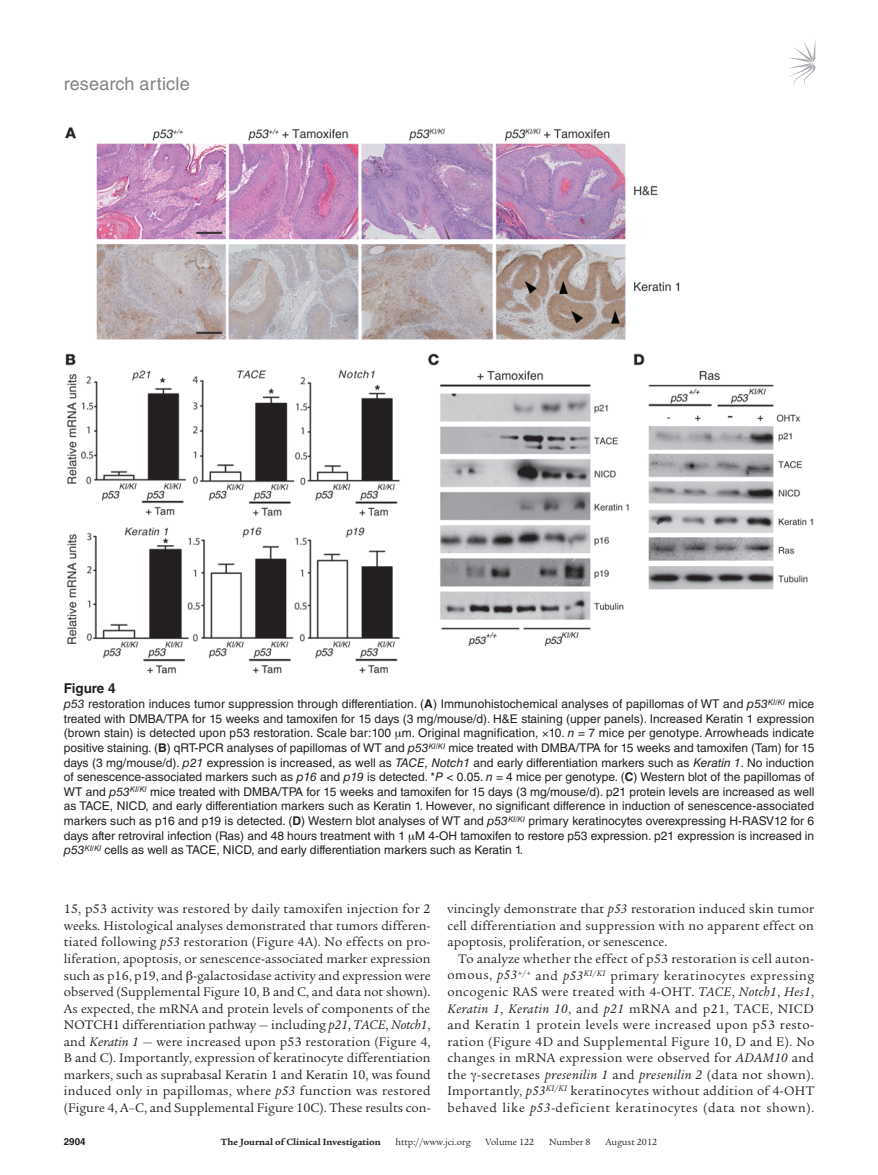
<style>
.page{position:relative;width:878px;height:1175px;background:#fff}
.page>*{position:absolute;margin:0;border:0;box-sizing:border-box;transform-origin:0 0}
.t1{font:18px "Helvetica LT Std";letter-spacing:.01em;color:#808285}
.t2{font:13.5px/16.5px "Legacy Serif Std";letter-spacing:.005em;color:#231f20;text-align:justify}
.t3{font:700 13.5px "Helvetica LT Std";color:#231f20}
.t4{font:12px/14.5px "Helvetica LT Std";color:#231f20;text-align:justify}
.t5{font:9.75px "Legacy Serif Std";color:#231f20}
.t6{font:700 9.75px "Legacy Serif Std";color:#231f20}
.t7{font:700 9.75px "Helvetica LT Std";color:#231f20}
.s1{font-style:italic}
.s2{font-weight:700}
</style>
<div class="page">
<svg style="left:789px;top:42px;width:26px;height:43px"></svg>
<img style="left:65px;top:127px;width:748px;height:547px">
<h1 class="t1" style="left:64px;top:73px;width:127px">research article</h1>
<p class="t3" style="left:64px;top:680px;width:53px">Figure 4</p>
<p class="t4" style="left:64px;top:696px;width:752px"><span class="s1">p53</span> restoration induces tumor suppression through differentiation. (<span class="s2">A</span>) Immunohistochemical analyses of papillomas of WT and <span class="s1">p53</span><sup>KI/KI</sup> mice treated with DMBA/TPA for 15 weeks and tamoxifen for 15 days (3 mg/mouse/d). H&amp;E staining (upper panels). Increased Keratin 1 expression (brown stain) is detected upon p53 restoration. Scale bar:100 m. Original magnification, 10. <span class="s1">n</span> = 7 mice per genotype. Arrowheads indicate positive staining. (<span class="s2">B</span>) qRT-PCR analyses of papillomas of WT and <span class="s1">p53</span><sup>KI/KI</sup> mice treated with DMBA/TPA for 15 weeks and tamoxifen (Tam) for 15 days (3 mg/mouse/d). <span class="s1">p21</span> expression is increased, as well as <span class="s1">TACE</span>, <span class="s1">Notch1</span> and early differentiation markers such as <span class="s1">Keratin 1</span>. No induction of senescence-associated markers such as <span class="s1">p16</span> and <span class="s1">p19</span> is detected. *<span class="s1">P</span> &lt; 0.05. <span class="s1">n</span> = 4 mice per genotype. (<span class="s2">C</span>) Western blot of the papillomas of WT and <span class="s1">p53</span><sup>KI/KI</sup> mice treated with DMBA/TPA for 15 weeks and tamoxifen for 15 days (3 mg/mouse/d). p21 protein levels are increased as well as TACE, NICD, and early differentiation markers such as Keratin 1. However, no significant difference in induction of senescence-associated markers such as p16 and p19 is detected. (<span class="s2">D</span>) Western blot analyses of WT and <span class="s1">p53</span><sup>KI/KI</sup> primary keratinocytes overexpressing H-RASV12 for 6 days after retroviral infection (Ras) and 48 hours treatment with 1 M 4-OH tamoxifen to restore p53 expression. p21 expression is increased in <span class="s1">p53</span><sup>KI/KI</sup> cells as well as TACE, NICD, and early differentiation markers such as Keratin 1.</p>
<p class="t2" style="left:64px;top:901px;width:368px">15, p53 activity was restored by daily tamoxifen injection for 2 weeks. Histological analyses demonstrated that tumors differen&shy;tiated following <span class="s1">p53</span> restoration (Figure 4A). No effects on pro&shy;liferation, apoptosis, or senescence-associated marker expression such as p16, p19, and -galactosidase activity and expression were observed (Supplemental Figure 10, B and C, and data not shown).<br>As expected, the mRNA and protein levels of components of the NOTCH1 differentiation pathway — including <span class="s1">p21</span>, <span class="s1">TACE</span>, <span class="s1">Notch1</span>, and <span class="s1">Keratin 1</span> — were increased upon p53 restoration (Figure 4, B and C). Importantly, expression of keratinocyte differentiation markers, such as suprabasal Keratin 1 and Keratin 10, was found induced only in papillomas, where <span class="s1">p53</span> function was restored (Figure 4, A–C, and Supplemental Figure 10C). These results con-</p>
<p class="t2" style="left:447px;top:901px;width:368px">vincingly demonstrate that <span class="s1">p53</span> restoration induced skin tumor cell differentiation and suppression with no apparent effect on apoptosis, proliferation, or senescence.</p>
<p class="t2" style="left:447px;top:950px;width:368px;text-indent:11px">To analyze whether the effect of p53 restoration is cell auton&shy;omous, <span class="s1">p53</span><sup>+/+</sup> and <span class="s1">p53</span><sup>KI/KI</sup> primary keratinocytes expressing oncogenic RAS were treated with 4-OHT. <span class="s1">TACE</span>, <span class="s1">Notch1</span>, <span class="s1">Hes1</span>, <span class="s1">Keratin 1</span>, <span class="s1">Keratin 10</span>, and <span class="s1">p21</span> mRNA and p21, TACE, NICD and Keratin 1 protein levels were increased upon p53 resto&shy;ration (Figure 4D and Supplemental Figure 10, D and E). No changes in mRNA expression were observed for <span class="s1">ADAM10</span> and the -secretases <span class="s1">presenilin 1</span> and <span class="s1">presenilin 2</span> (data not shown).<br>Importantly, <span class="s1">p53</span><sup>KI/KI</sup> keratinocytes without addition of 4-OHT behaved like <span class="s1">p53</span>-deficient keratinocytes (data not shown).</p>
<p class="t7" style="left:64px;top:1135px;width:23px">2904</p>
<p class="t6" style="left:221px;top:1135px;width:161px">The Journal of Clinical Investigation</p>
<p class="t5" style="left:395px;top:1136px;width:77px">http://www.jci.org</p>
<p class="t5" style="left:485px;top:1136px;width:50px">Volume 122</p>
<p class="t5" style="left:549px;top:1136px;width:43px">Number 8</p>
<p class="t5" style="left:605px;top:1136px;width:53px">August 2012</p>
</div>
